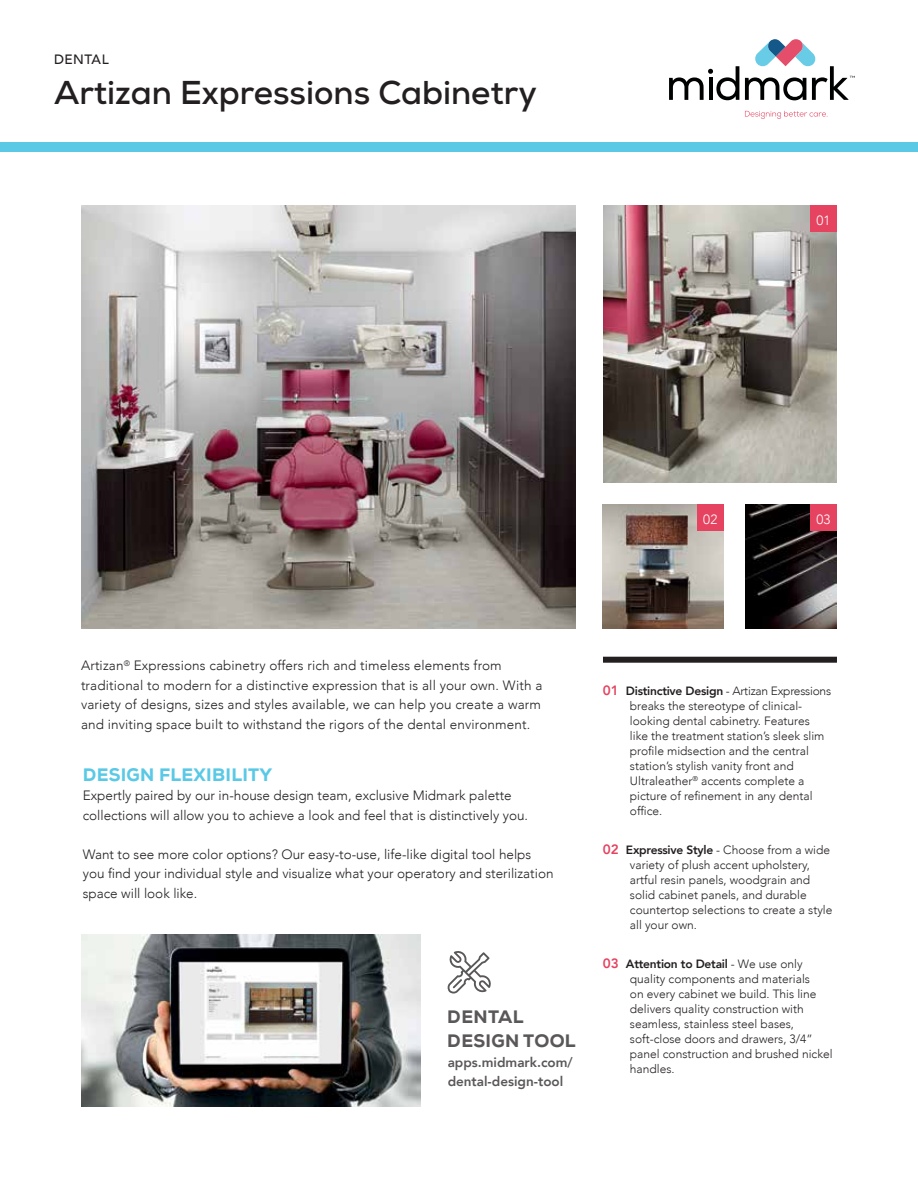
<style>
.page{position:relative;width:918px;height:1188px;background:#fff}
.page>*{position:absolute;margin:0;border:0;box-sizing:border-box;transform-origin:0 0}
.t1{font:700 33px "Nexa";color:#231f20}
.t2{font:800 18px "Nexa";letter-spacing:.015em;color:#59c9e6}
.t3{font:800 18px/24px "Nexa";letter-spacing:.015em;color:#231f20}
.t4{font:300 13.5px/19.5px "Avenir";color:#231f20}
.t5{font:800 13.5px/19.5px "Avenir";color:#231f20}
.t6{font:500 13.5px "Avenir";letter-spacing:.04em;color:#231f20}
.t7{font:300 13.35px "Avenir";color:#fff}
.t8{font:300 12px/15px "Avenir";color:#231f20}
.s1{font-weight:800;font-size:13.5px;color:#e54360}
.s2{font-weight:800}
</style>
<div class="page">
<img style="left:603px;top:205px;width:234px;height:278px">
<img style="left:603px;top:504px;width:121px;height:125px">
<img style="left:746px;top:504px;width:91px;height:125px">
<img style="left:81px;top:205px;width:495px;height:424px">
<div style="left:603px;top:657px;width:234px;height:6px;background:#231f20"></div>
<svg style="left:745px;top:111px;width:83px;height:8px"></svg>
<svg style="left:669px;top:66px;width:70px;height:34px"></svg>
<svg style="left:745px;top:39px;width:110px;height:61px"></svg>
<div style="left:0;top:143px;width:918px;height:9px;background:#59c9e6"></div>
<div style="left:697px;top:504px;width:27px;height:27px;background:#e54360"></div>
<div style="left:810px;top:504px;width:27px;height:27px;background:#e54360"></div>
<div style="left:810px;top:205px;width:27px;height:27px;background:#e54360"></div>
<svg style="left:447px;top:951px;width:44px;height:43px"></svg>
<img style="left:81px;top:934px;width:340px;height:173px">
<p class="t6" style="left:54px;top:48px;width:56px">DENTAL</p>
<h1 class="t1" style="left:54px;top:71px;width:484px">Artizan Expressions Cabinetry</h1>
<p class="t7" style="left:816px;top:212px;width:16px">01</p>
<p class="t7" style="left:703px;top:511px;width:16px">02</p>
<p class="t7" style="left:816px;top:511px;width:16px">03</p>
<p class="t4" style="left:81px;top:656px;width:463px">Artizan<sup>®</sup> Expressions cabinetry offers rich and timeless elements from traditional to modern for a distinctive expression that is all your own. With a variety of designs, sizes and styles available, we can help you create a warm and inviting space built to withstand the rigors of the dental environment.</p>
<h2 class="t2" style="left:83px;top:763px;width:191px">DESIGN FLEXIBILITY</h2>
<p class="t4" style="left:83px;top:786px;width:447px">Expertly paired by our in-house design team, exclusive Midmark palette collections will allow you to achieve a look and feel that is distinctively you.</p>
<p class="t4" style="left:83px;top:845px;width:472px">Want to see more color options? Our easy-to-use, life-like digital tool helps you find your individual style and visualize what your operatory and sterilization space will look like.</p>
<h2 class="t3" style="left:448px;top:1005px;width:129px">DENTAL<br>DESIGN TOOL</h2>
<p class="t5" style="left:448px;top:1052px;width:127px">apps.midmark.com/ dental-design-tool</p>
<p class="t8" style="left:630px;top:683px;width:203px;text-indent:-27px"><span class="s1">01</span> <span class="s2">Distinctive Design</span> - Artizan Expressions breaks the stereotype of clinical&shy;looking dental cabinetry. Features<br>like the treatment station’s sleek slim profile midsection and the central station’s stylish vanity front and Ultraleather<sup>®</sup> accents complete a picture of refinement in any dental office.</p>
<p class="t8" style="left:630px;top:842px;width:204px;text-indent:-27px"><span class="s1">02</span> <span class="s2">Expressive Style</span> - Choose from a wide variety of plush accent upholstery, artful resin panels, woodgrain and solid cabinet panels, and durable countertop selections to create a style all your own.</p>
<p class="t8" style="left:630px;top:956px;width:204px;text-indent:-27px"><span class="s1">03</span> <span class="s2">Attention to Detail</span> - We use only quality components and materials<br>on every cabinet we build. This line delivers quality construction with seamless, stainless steel bases, soft-close doors and drawers, 3/4” panel construction and brushed nickel handles.</p>
</div>
